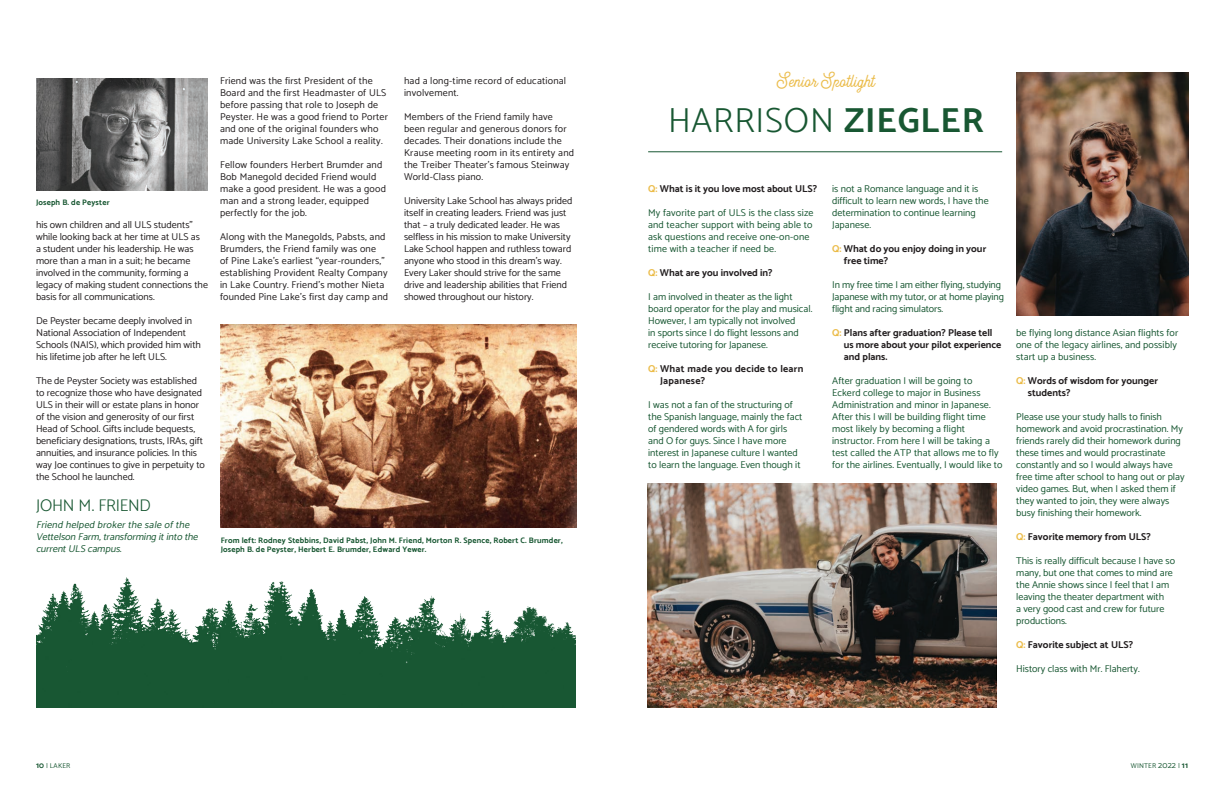
<style>
.page{position:relative;width:1224px;height:792px;background:#fff}
.page>*{position:absolute;margin:0;border:0;box-sizing:border-box;transform-origin:0 0}
.t1{font:300 35px "Catamaran";letter-spacing:.025em;color:#185732}
.t2{font:21px "Heritage";color:#ebbc4a}
.t3{font:300 17px "Catamaran";letter-spacing:-.015em;color:#185732}
.t4{font:100 10px/12px "Catamaran";color:#185732}
.t5{font:100 10px/12px "Catamaran";color:#231f20}
.t6{font:100 10px/12px "Catamaran";letter-spacing:.02em;color:#231f20}
.t7{font:700 10px/12px "Catamaran";color:#231f20}
.t8{font:italic 100 10px/12px "Catamaran";color:#185732}
.t9{font:700 10px/12px "Catamaran";letter-spacing:.025em;color:#231f20}
.t10{font:700 8px/9px "Catamaran";letter-spacing:.02em;color:#185732}
.t11{font:100 7px "Catamaran";letter-spacing:.025em;color:#185732}
.s1{font-weight:700}
.s2{color:#ebbc4a}
.s3{font-weight:700;font-size:8px}
.s4{font-size:8.5px}
</style>
<div class="page">
<img style="left:36px;top:578px;width:540px;height:130px">
<img style="left:221px;top:324px;width:355px;height:204px">
<img style="left:1017px;top:72px;width:172px;height:244px">
<hr style="left:648px;top:152px;width:354px;height:1px;background:#185732">
<img style="left:648px;top:484px;width:349px;height:224px">
<img style="left:36px;top:78px;width:172px;height:112px">
<p class="t10" style="left:36px;top:198px;width:75px">Joseph B. de Peyster</p>
<p class="t5" style="left:36px;top:218px;width:174px">his own children and all ULS students” while looking back at her time at ULS as<br>a student under his leadership. He was more than a man in a suit; he became involved in the community, forming a legacy of making student connections the basis for all communications.</p>
<p class="t5" style="left:36px;top:314px;width:166px">De Peyster became deeply involved in National Association of Independent Schools (NAIS), which provided him with his lifetime job after he left ULS.</p>
<p class="t5" style="left:36px;top:374px;width:170px">The de Peyster Society was established to recognize those who have designated ULS in their will or estate plans in honor of the vision and generosity of our first Head of School. Gifts include bequests, beneficiary designations, trusts, IRAs, gift annuities, and insurance policies. In this way Joe continues to give in perpetuity to the School he launched.</p>
<p class="t3" style="left:36px;top:492px;width:116px">JOHN M. FRIEND</p>
<p class="t8" style="left:36px;top:518px;width:166px">Friend helped brokerthe sale ofthe<br>Vettelson Farm,transforming itinto the currentULS campus.</p>
<p class="t6" style="left:220px;top:74px;width:170px">Friend was the first President of the Board and the first Headmaster of ULS before passing that role to Joseph de Peyster. He was a good friend to Porter and one of the original founders who made University Lake School a reality.</p>
<p class="t6" style="left:220px;top:158px;width:167px">Fellow founders Herbert Brumder and<br>Bob Manegold decided Friend would make a good president. He was a good man and a strong leader, equipped perfectly for the job.</p>
<p class="t6" style="left:220px;top:230px;width:170px">Along with the Manegolds, Pabsts, and Brumders, the Friend family was one<br>of Pine Lake’s earliest “year-rounders,” establishing Provident Realty Company in Lake Country. Friend’s mother Nieta founded Pine Lake’s first day camp and</p>
<p class="t6" style="left:404px;top:74px;width:164px">had a long-time record of educational involvement.</p>
<p class="t6" style="left:404px;top:110px;width:172px">Members of the Friend family have been regular and generous donors for decades. Their donations include the Krause meeting room in its entirety and the Treiber Theater’s famous Steinway World-Class piano.</p>
<p class="t5" style="left:404px;top:194px;width:170px">University Lake School has always prided itself in creating leaders. Friend was just that – a truly dedicated leader. He was selfless in his mission to make University Lake School happen and ruthless toward anyone who stood in this dream's way.<br>Every Laker should strive for the same drive and leadership abilities that Friend showed throughout our history.</p>
<p class="t10" style="left:221px;top:535px;width:344px">From left: Rodney Stebbins, David Pabst, John M. Friend, Morton R. Spence, Robert C. Brumder,<br>Joseph B. de Peyster, Herbert E. Brumder, Edward Yewer.</p>
<p class="t2" style="left:777px;top:70px;width:100px">Senior Spotlight</p>
<p class="t1" style="left:668px;top:93px;width:317px">HARRISON <span class="s1">ZIEGLER</span></p>
<p class="t7" style="left:648px;top:182px;width:171px"><span class="s2">Q:</span> What is it you love most about ULS?</p>
<p class="t4" style="left:648px;top:206px;width:167px">My favorite part of ULS is the class size and teacher support with being able to ask questions and receive one-on-one time with a teacher if need be.</p>
<p class="t7" style="left:648px;top:266px;width:126px"><span class="s2">Q:</span> What are you involved in?</p>
<p class="t4" style="left:648px;top:290px;width:166px">I am involved in theater as the light board operator for the play and musical.<br>However, I am typically not involved<br>in sports since I do flight lessons and receive tutoring for Japanese.</p>
<p class="t9" style="left:660px;top:362px;width:145px;text-indent:-12px"><span class="s2">Q:</span> What made you decide to learn<br>Japanese?</p>
<p class="t4" style="left:648px;top:398px;width:156px">I was not a fan of the structuring of the Spanish language, mainly the fact of gendered words with A for girls and O for guys. Since I have more interest in Japanese culture I wanted to learn the language. Even though it</p>
<p class="t4" style="left:832px;top:182px;width:158px">is not a Romance language and it is difficult to learn new words, I have the determination to continue learning<br>Japanese.</p>
<p class="t7" style="left:844px;top:242px;width:144px;text-indent:-12px"><span class="s2">Q:</span> What do you enjoy doing in your free time?</p>
<p class="t4" style="left:832px;top:278px;width:173px">In my free time I am either flying, studying<br>Japanese with my tutor, or at home playing flight and racing simulators.</p>
<p class="t7" style="left:844px;top:326px;width:159px;text-indent:-12px"><span class="s2">Q:</span> Plans after graduation? Please tell us more about your pilot experience and plans.</p>
<p class="t4" style="left:832px;top:374px;width:172px">After graduation I will be going to Eckerd college to major in Business Administration and minor in Japanese.<br>After this I will be building flight time most likely by becoming a flight instructor. From here I will be taking a test called the ATP that allows me to fly for the airlines. Eventually, I would like to</p>
<p class="t4" style="left:1016px;top:326px;width:164px">be flying long distance Asian flights for one of the legacy airlines, and possibly start up a business.</p>
<p class="t7" style="left:1028px;top:374px;width:132px;text-indent:-12px"><span class="s2">Q:</span> Words of wisdom for younger students?</p>
<p class="t4" style="left:1016px;top:410px;width:170px">Please use your study halls to finish homework and avoid procrastination. My friends rarely did their homework during these times and would procrastinate constantly and so I would always have free time after school to hang out or play video games. But, when I asked them if they wanted to join, they were always busy finishing their homework.</p>
<p class="t7" style="left:1016px;top:530px;width:136px"><span class="s2">Q:</span> Favorite memory from ULS?</p>
<p class="t4" style="left:1016px;top:554px;width:160px">This is really difficult because I have so many, but one that comes to mind are the Annie shows since I feel that I am leaving the theater department with<br>a very good cast and crew for future productions.</p>
<p class="t7" style="left:1016px;top:638px;width:118px"><span class="s2">Q:</span> Favorite subject at ULS?</p>
<p class="t4" style="left:1016px;top:662px;width:125px">History class with Mr. Flaherty.</p>
<p class="t11" style="left:36px;top:760px;width:36px"><span class="s3">10</span> | LAKER</p>
<p class="t11" style="left:1131px;top:760px;width:59px">WINTER <span class="s4">2022</span> | <span class="s3">11</span></p>
</div>
